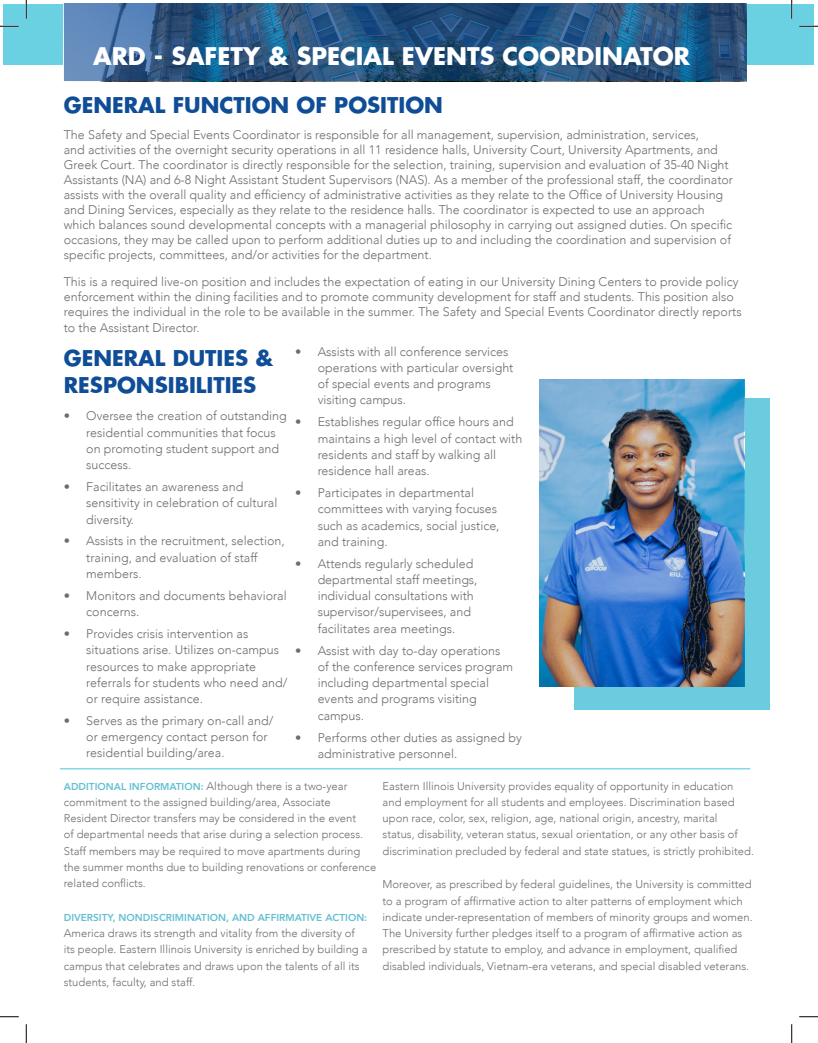
<style>
.page{position:relative;width:818px;height:1043px;background:#fff}
.page>*{position:absolute;margin:0;border:0;box-sizing:border-box;transform-origin:0 0}
.t1{font:700 23.75px "Futura";color:#fff}
.List{font:700 21.25px/27px "Futura";color:#0f4d97}
.List-2{font:300 12.5px/16.2px "Avenir";color:#6c6d70}
.List-3{font:300 11.25px/16.2px "Avenir";color:#6c6d70}
.List-4{font:800 10px "Avenir";color:#62bfd1}
.s1{font-weight:800;font-size:10px;color:#62bfd1}
</style>
<div class="page">
<div style="left:574px;top:398px;width:195px;height:312px;background:#6cccdf"></div>
<div style="left:4px;top:4px;width:810px;height:60px;background:#6ad1e3"></div>
<svg style="left:64px;top:4px;width:682px;height:77px;background:#2b5885"></svg>
<img style="left:539px;top:379px;width:205px;height:307px">
<hr style="left:60px;top:768px;width:690px;height:1px;background:#6ad1e3">
<svg style="left:0;top:25px;width:19px;height:2px"></svg>
<svg style="left:799px;top:25px;width:19px;height:2px"></svg>
<svg style="left:0;top:1016px;width:19px;height:1px"></svg>
<svg style="left:799px;top:1016px;width:19px;height:1px"></svg>
<svg style="left:25px;top:0;width:2px;height:19px"></svg>
<svg style="left:25px;top:1024px;width:2px;height:18px"></svg>
<svg style="left:791px;top:0;width:1px;height:19px"></svg>
<svg style="left:791px;top:1024px;width:1px;height:18px"></svg>
<p class="t1" style="left:93px;top:40px;width:598px">ARD - SAFETY &amp; SPECIAL EVENTS COORDINATOR</p>
<p class="List" style="left:64px;top:91px;width:381px">GENERAL FUNCTION OF POSITION</p>
<p class="List-2" style="left:64px;top:128px;width:670px;line-height:15px">The Safety and Special Events Coordinator is responsible for all management, supervision, administration, services,<br>and activities of the overnight security operations in all 11 residence halls, University Court, University Apartments, and Greek Court. The coordinator is directly responsible for the selection, training, supervision and evaluation of 35-40 Night Assistants (NA) and 6-8 Night Assistant Student Supervisors (NAS). As a member of the professional staff, the coordinator assists with the overall quality and efficiency of administrative activities as they relate to the Office of University Housing and Dining Services, especially as they relate to the residence halls. The coordinator is expected to use an approach which balances sound developmental concepts with a managerial philosophy in carrying out assigned duties. On specific occasions, they may be called upon to perform additional duties up to and including the coordination and supervision of specific projects, committees, and/or activities for the department.</p>
<p class="List-2" style="left:64px;top:274px;width:679px;line-height:15px">This is a required live-on position and includes the expectation of eating in our University Dining Centers to provide policy enforcement within the dining facilities and to promote community development for staff and students. This position also requires the individual in the role to be available in the summer. The Safety and Special Events Coordinator directly reports</p>
<p class="List-2" style="left:64px;top:319px;width:137px">to the Assistant Director.</p>
<p class="List" style="left:64px;top:344px;width:211px">GENERAL DUTIES &amp;<br>RESPONSIBILITIES</p>
<p class="List-2" style="left:86px;top:408px;width:202px;text-indent:-22px">• Oversee the creation of outstanding residential communities that focus on promoting student support and success.</p>
<p class="List-2" style="left:86px;top:478px;width:193px;text-indent:-22px">• Facilitates an awareness and sensitivity in celebration of cultural diversity.</p>
<p class="List-2" style="left:86px;top:533px;width:200px;text-indent:-22px">• Assists in the recruitment, selection, training, and evaluation of staff members.</p>
<p class="List-2" style="left:86px;top:587px;width:202px;text-indent:-22px">• Monitors and documents behavioral concerns.</p>
<p class="List-2" style="left:86px;top:625px;width:203px;text-indent:-22px">• Provides crisis intervention as situations arise. Utilizes on-campus resources to make appropriate referrals for students who need and/ or require assistance.</p>
<p class="List-2" style="left:86px;top:712px;width:188px;text-indent:-22px">• Serves as the primary on-call and/ or emergency contact person for residential building/area.</p>
<p class="List-2" style="left:317px;top:343px;width:197px;text-indent:-22px">• Assists with all conference services operations with particular oversight of special events and programs visiting campus.</p>
<p class="List-2" style="left:317px;top:414px;width:206px;text-indent:-22px">• Establishes regular office hours and maintains a high level of contact with residents and staff by walking all residence hall areas.</p>
<p class="List-2" style="left:317px;top:484px;width:183px;text-indent:-22px">• Participates in departmental committees with varying focuses such as academics, social justice, and training.</p>
<p class="List-2" style="left:317px;top:555px;width:161px;text-indent:-22px">• Attends regularly scheduled departmental staff meetings, individual consultations with supervisor/supervisees, and facilitates area meetings.</p>
<p class="List-2" style="left:317px;top:642px;width:197px;text-indent:-22px">• Assist with day to-day operations of the conference services program including departmental special events and programs visiting campus.</p>
<p class="List-2" style="left:317px;top:729px;width:206px;text-indent:-22px">• Performs other duties as assigned by administrative personnel.</p>
<p class="List-3" style="left:382px;top:777px;width:373px">Eastern Illinois University provides equality of opportunity in education and employment for all students and employees. Discrimination based upon race, color, sex, religion, age, national origin, ancestry, marital<br>status, disability, veteran status, sexual orientation, or any other basis of discrimination precluded by federal and state statues, is strictly prohibited.</p>
<p class="List-3" style="left:382px;top:876px;width:371px">Moreover, as prescribed by federal guidelines, the University is committed to a program of affirmative action to alter patterns of employment which indicate under-representation of members of minority groups and women.<br>The University further pledges itself to a program of affirmative action as prescribed by statute to employ, and advance in employment, qualified disabled individuals, Vietnam-era veterans, and special disabled veterans.</p>
<p class="List-3" style="left:64px;top:777px;width:314px"><span class="s1">ADDITIONAL INFORMATION:</span> Although there is a two-year commitment to the assigned building/area, Associate Resident Director transfers may be considered in the event<br>of departmental needs that arise during a selection process.<br>Staff members may be required to move apartments during the summer months due to building renovations or conference related conflicts.</p>
<p class="List-4" style="left:64px;top:909px;width:305px">DIVERSITY, NONDISCRIMINATION, AND AFFIRMATIVE ACTION:</p>
<p class="List-3" style="left:64px;top:925px;width:305px">America draws its strength and vitality from the diversity of its people. Eastern Illinois University is enriched by building a campus that celebrates and draws upon the talents of all its students, faculty, and staff.</p>
</div>
